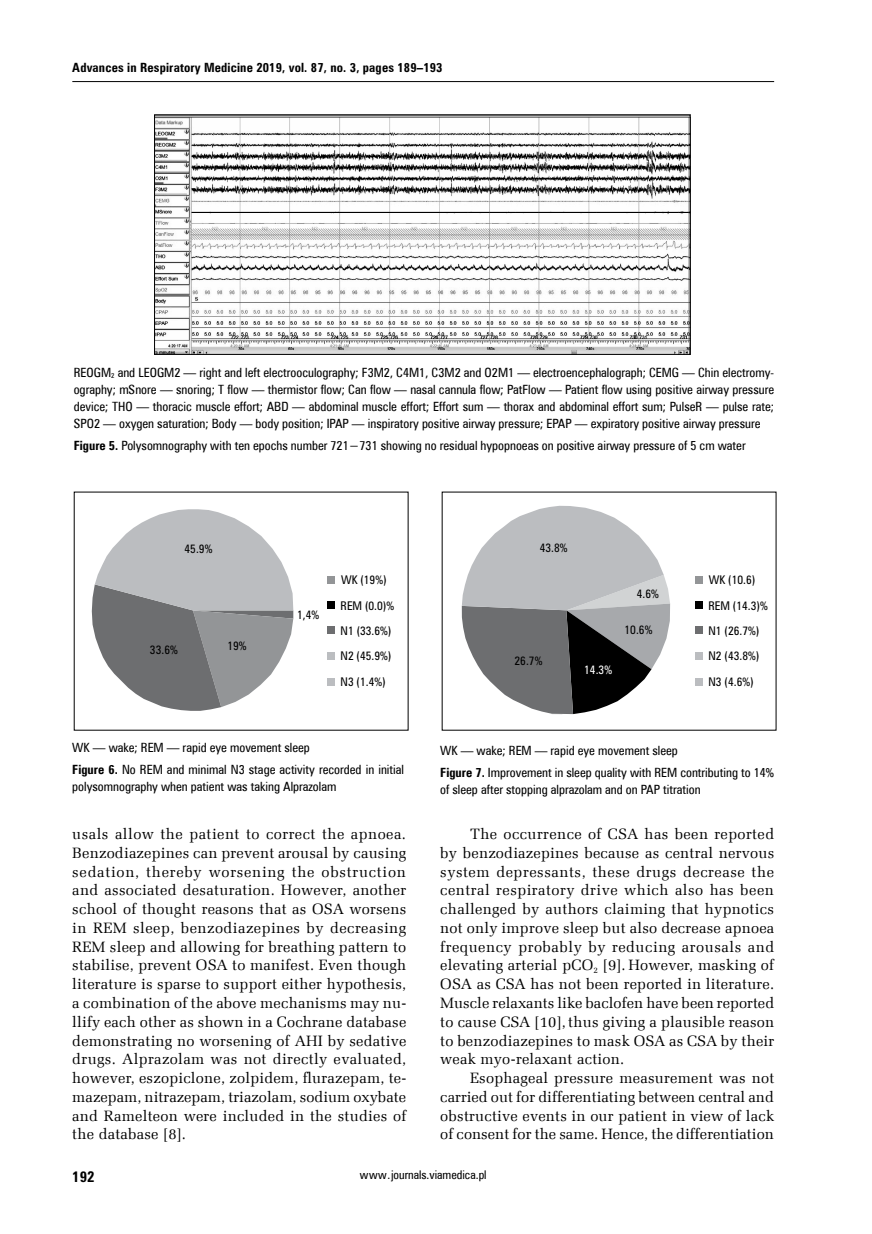
<style>
.page{position:relative;width:872px;height:1234px;background:#fff}
.page>*{position:absolute;margin:0;border:0;box-sizing:border-box;transform-origin:0 0}
.t1{font:15px/18.8px "Zapf Ellipt EU";letter-spacing:.015em;color:#000;text-align:justify}
.t2{font:700 15px "Zurich Cn EU";color:#000}
.t3{font:12.75px/17.2px "Zurich Cn EU";color:#000}
.t4{font:700 12.75px "Zurich Cn EU";letter-spacing:.01em;color:#000}
.t5{font:12px/25.2px "Zurich Cn EU";color:#000}
.t6{font:12px "Zurich Cn EU";color:#fff}
.s1{font-weight:700}
</style>
<div class="page">
<hr style="left:72px;top:81px;width:702px;height:1px;background:#000">
<img style="left:156px;top:116px;width:532px;height:237px">
<div style="left:154px;top:114px;width:536px;height:241px;border:1px solid #000"></div>
<svg style="left:92px;top:509px;width:201px;height:201px"></svg>
<div style="left:327px;top:576px;width:7px;height:7px;background:#939597"></div>
<div style="left:327px;top:601px;width:7px;height:7px;background:#000"></div>
<div style="left:327px;top:626px;width:7px;height:8px;background:#6d6e70"></div>
<div style="left:327px;top:652px;width:7px;height:7px;background:#bbbdc0"></div>
<div style="left:327px;top:678px;width:7px;height:7px;background:#bbbdc0"></div>
<div style="left:695px;top:576px;width:7px;height:7px;background:#939597"></div>
<div style="left:695px;top:601px;width:7px;height:7px;background:#000"></div>
<div style="left:695px;top:626px;width:7px;height:8px;background:#6d6e70"></div>
<div style="left:695px;top:652px;width:7px;height:7px;background:#bbbdc0"></div>
<div style="left:695px;top:678px;width:7px;height:7px;background:#bbbdc0"></div>
<svg style="left:462px;top:505px;width:208px;height:209px"></svg>
<p class="t4" style="left:72px;top:60px;width:372px">Advances in Respiratory Medicine 2019, vol. 87, no. 3, pages 189–193</p>
<p class="t3" style="left:74px;top:363px;width:702px;text-align:justify">REOGM<sub>2</sub> and LEOGM2 — right and left electrooculography; F3M2, C4M1, C3M2 and O2M1 — electroencephalograph; CEMG — Chin electromy&shy;ography; mSnore — snoring; T flow — thermistor flow; Can flow — nasal cannula flow; PatFlow — Patient flow using positive airway pressure device; THO — thoracic muscle effort; ABD — abdominal muscle effort; Effort sum — thorax and abdominal effort sum; PulseR — pulse rate; SPO2 — oxygen saturation; Body — body position; IPAP — inspiratory positive airway pressure; EPAP — expiratory positive airway pressure</p>
<p class="t3" style="left:74px;top:436px;width:673px"><span class="s1">Figure 5.</span> Polysomnography with ten epochs number 721−731 showing no residual hypopnoeas on positive airway pressure of 5 cm water</p>
<p class="t5" style="left:184px;top:536px;width:29px">45.9%</p>
<p class="t5" style="left:150px;top:636px;width:29px">33.6%</p>
<p class="t5" style="left:227px;top:633px;width:21px">19%</p>
<p class="t5" style="left:297px;top:601px;width:24px">1,4%</p>
<p class="t5" style="left:340px;top:567px;width:55px">WK (19%)<br>REM (0.0)%<br>N1 (33.6%)<br>N2 (45.9%)</p>
<p class="t5" style="left:340px;top:669px;width:47px">N3 (1.4%)</p>
<p class="t3" style="left:72px;top:737px;width:333px;line-height:21.5px">wk — wake; rem — rapid eye movement sleep<br><span class="s1">Figure 6.</span> No REM and minimal N3 stage activity recorded in initial</p>
<p class="t3" style="left:72px;top:777px;width:265px">polysomnography when patient was taking Alprazolam</p>
<p class="t5" style="left:540px;top:535px;width:29px">43.8%</p>
<p class="t5" style="left:514px;top:647px;width:29px">26.7%</p>
<p class="t6" style="left:584px;top:662px;width:29px">14.3%</p>
<p class="t5" style="left:637px;top:581px;width:24px">4.6%</p>
<p class="t5" style="left:624px;top:616px;width:29px">10.6%</p>
<p class="t5" style="left:708px;top:567px;width:61px">WK (10.6)<br>REM (14.3)%<br>N1 (26.7%)<br>N2 (43.8%)</p>
<p class="t5" style="left:708px;top:669px;width:47px">N3 (4.6%)</p>
<p class="t3" style="left:440px;top:739px;width:335px;line-height:21.5px">wk — wake; rem — rapid eye movement sleep<br><span class="s1">Figure 7.</span> Improvement in sleep quality with REM contributing to 14%</p>
<p class="t3" style="left:440px;top:780px;width:262px">of sleep after stopping alprazolam and on PAP titration</p>
<p class="t1" style="left:72px;top:824px;width:335px">usals allow the patient to correct the apnoea.<br>Benzodiazepines can prevent arousal by causing sedation, thereby worsening the obstruction and associated desaturation. However, another school of thought reasons that as OSA worsens in REM sleep, benzodiazepines by decreasing REM sleep and allowing for breathing pattern to stabilise, prevent OSA to manifest. Even though literature is sparse to support either hypothesis, a combination of the above mechanisms may nu&shy;llify each other as shown in a Cochrane database demonstrating no worsening of AHI by sedative drugs. Alprazolam was not directly evaluated, however, eszopiclone, zolpidem, flurazepam, te&shy;mazepam, nitrazepam, triazolam, sodium oxybate and Ramelteon were included in the studies of the database [8].</p>
<p class="t1" style="left:440px;top:824px;width:335px;text-indent:30px">The occurrence of CSA has been reported by benzodiazepines because as central nervous system depressants, these drugs decrease the central respiratory drive which also has been challenged by authors claiming that hypnotics not only improve sleep but also decrease apnoea frequency probably by reducing arousals and elevating arterial pCO<sub>2</sub> [9]. However, masking of OSA as CSA has not been reported in literature.<br>Muscle relaxants like baclofen have been reported to cause CSA [10],thus giving a plausible reason to benzodiazepines to mask OSA as CSA by their weak myo-relaxant action.</p>
<p class="t1" style="left:440px;top:1068px;width:335px;text-indent:30px">Esophageal pressure measurement was not carried out for differentiating between central and obstructive events in our patient in view of lack of consent for the same. Hence, the differentiation</p>
<p class="t2" style="left:72px;top:1166px;width:24px">192</p>
<p class="t5" style="left:360px;top:1162px;width:128px">www.journals.viamedica.pl</p>
</div>
